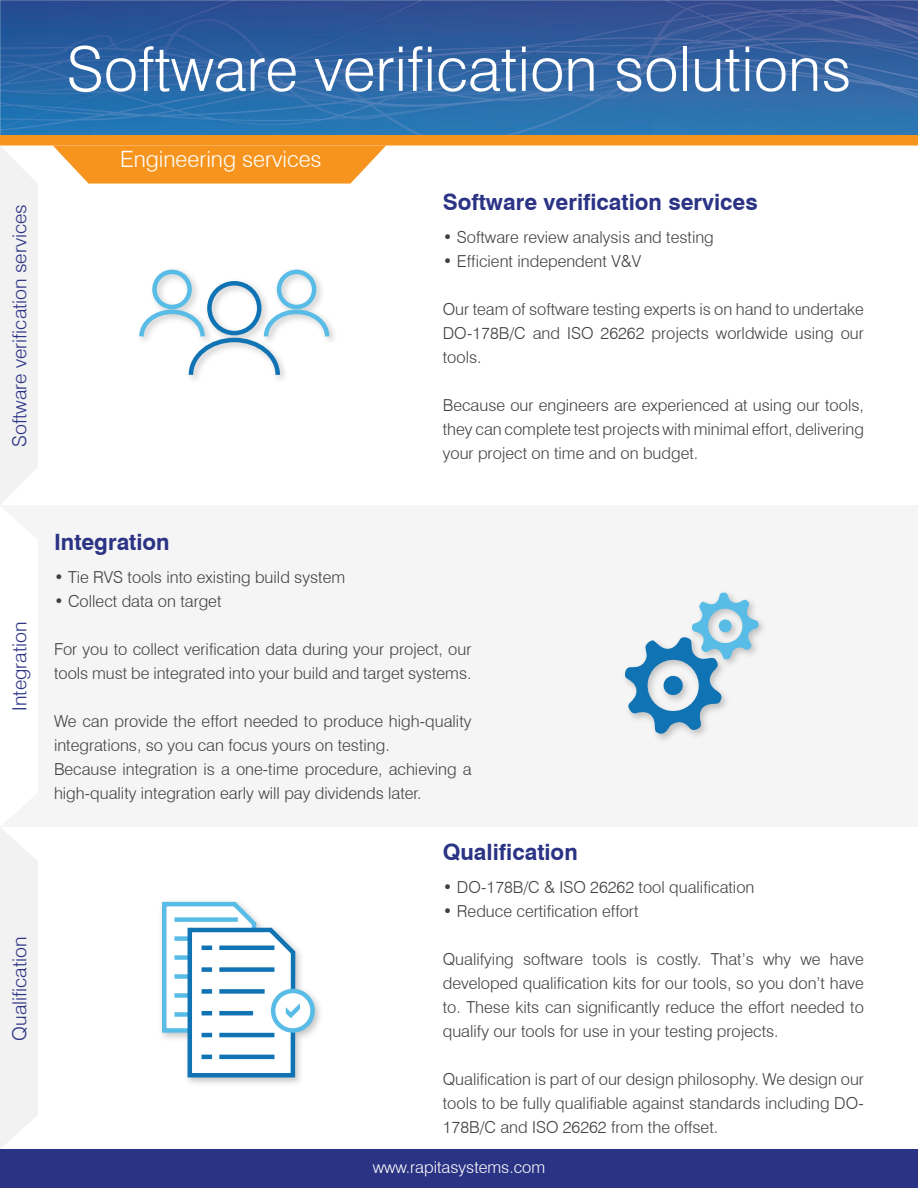
<style>
.page{position:relative;width:918px;height:1188px;background:#fff}
.page>*{position:absolute;margin:0;border:0;box-sizing:border-box;transform-origin:0 0}
.t1{font:300 61.5px "Swiss 721 BT";color:#fff}
.Body_heading{font:700 22.5px "Swiss 721 BT";color:#2b3385}
.t2{font:300 22.5px "Swiss 721 BT";color:#fff}
.Tab_label{font:300 19.5px "Swiss 721 BT";color:#2b3385}
.Body_paragraph{font:300 16.5px/24px "Swiss 721 BT";color:#414042;text-align:justify}
.Footer_URL{font:300 16.5px "Swiss 721 BT";color:#fff}
</style>
<div class="page">
<div style="left:0;top:506px;width:918px;height:321px;background:#f5f5f5"></div>
<svg style="left:0;top:146px;width:38px;height:1003px"></svg>
<img style="left:152px;top:269px;width:182px;height:111px">
<div style="left:207px;top:281px;width:54px;height:54px;border:4px solid #1073b4;border-radius:50%"></div>
<div style="left:277px;top:270px;width:39px;height:39px;border:4px solid #59bce6;border-radius:50%"></div>
<div style="left:152px;top:270px;width:40px;height:39px;border:4px solid #59bce6;border-radius:50%"></div>
<svg style="left:139px;top:307px;width:193px;height:72px"></svg>
<img style="left:624px;top:592px;width:140px;height:148px">
<svg style="left:625px;top:593px;width:134px;height:142px"></svg>
<div style="left:719px;top:619px;width:13px;height:14px;background:#59bce6;border-radius:50%"></div>
<img style="left:188px;top:955px;width:132px;height:129px">
<svg style="left:273px;top:991px;width:40px;height:39px"></svg>
<div style="left:271px;top:989px;width:44px;height:44px;border:4px solid #59bce6;border-radius:50%"></div>
<svg style="left:161px;top:901px;width:139px;height:179px"></svg>
<img style="left:0;top:0;width:918px;height:135px">
<svg style="left:53px;top:146px;width:333px;height:38px;background:#f7a037"></svg>
<div style="left:0;top:135px;width:918px;height:11px;background:#f7941d"></div>
<div style="left:0;top:1150px;width:918px;height:38px;background:#2b3385"></div>
<p class="Tab_label" style="left:8px;top:447px;width:244px;rotate:-90deg">Software verification services</p>
<p class="t1" style="left:66px;top:32px;width:786px">Software verification solutions</p>
<p class="t2" style="left:120px;top:146px;width:203px">Engineering services</p>
<p class="Body_heading" style="left:443px;top:188px;width:316px">Software verification services</p>
<p class="Body_paragraph" style="left:443px;top:225px;width:273px">• Software review analysis and testing</p>
<p class="Body_paragraph" style="left:443px;top:249px;width:200px">• Efficient independent V&amp;V</p>
<p class="Body_paragraph" style="left:443px;top:297px;width:423px">Our team of software testing experts is on hand to undertake DO-178B/C and ISO 26262 projects worldwide using our tools.</p>
<p class="Body_paragraph" style="left:443px;top:393px;width:423px">Because our engineers are experienced at using our tools, they can complete test projects with minimal effort, delivering your project on time and on budget.</p>
<p class="Tab_label" style="left:8px;top:711px;width:91px;rotate:-90deg">Integration</p>
<p class="Tab_label" style="left:8px;top:1041px;width:106px;rotate:-90deg">Qualification</p>
<p class="Body_heading" style="left:54px;top:529px;width:117px">Integration</p>
<p class="Body_paragraph" style="left:54px;top:565px;width:293px">• Tie RVS tools into existing build system</p>
<p class="Body_paragraph" style="left:54px;top:589px;width:169px">• Collect data on target</p>
<p class="Body_paragraph" style="left:54px;top:637px;width:419px">For you to collect verification data during your project, our tools must be integrated into your build and target systems.</p>
<p class="Body_paragraph" style="left:54px;top:709px;width:419px">We can provide the effort needed to produce high-quality integrations, so you can focus yours on testing.</p>
<p class="Body_paragraph" style="left:54px;top:757px;width:419px">Because integration is a one-time procedure, achieving a high-quality integration early will pay dividends later.</p>
<p class="Body_heading" style="left:443px;top:839px;width:136px">Qualification</p>
<p class="Body_paragraph" style="left:443px;top:875px;width:313px">• DO-178B/C &amp; ISO 26262 tool qualification</p>
<p class="Body_paragraph" style="left:443px;top:899px;width:197px">• Reduce certification effort</p>
<p class="Body_paragraph" style="left:443px;top:947px;width:423px">Qualifying software tools is costly. That’s why we have developed qualification kits for our tools, so you don’t have to. These kits can significantly reduce the effort needed to qualify our tools for use in your testing projects.</p>
<p class="Body_paragraph" style="left:443px;top:1067px;width:423px">Qualification is part of our design philosophy. We design our tools to be fully qualifiable against standards including DO-178B/C and ISO 26262 from the offset.</p>
<p class="Footer_URL" style="left:373px;top:1157px;width:174px">www.rapitasystems.com</p>
</div>
